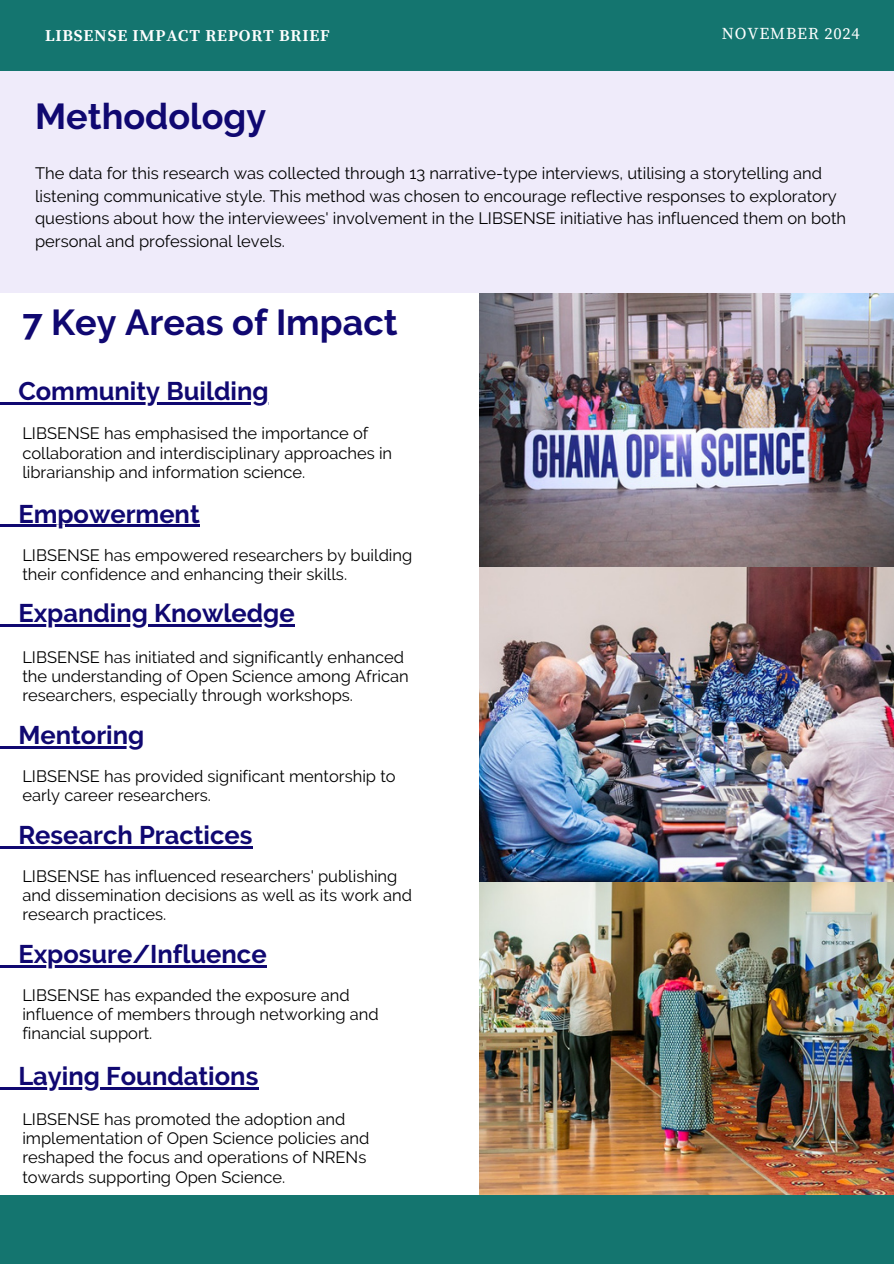
<style>
.page{position:relative;width:894px;height:1264px;background:#fff}
.page>*{position:absolute;margin:0;border:0;box-sizing:border-box;transform-origin:0 0}
.t1{font:700 36px "Raleway";color:#100871}
.t2{font:700 25.5px "Raleway";color:#100871}
.t3{font:16.5px/19.2px "Raleway";color:#000}
.t4{font:700 16.5px "Source Serif Pro";letter-spacing:.05em;color:#fff}
.t5{font:16.5px "Source Serif Pro";letter-spacing:.05em;color:#fff}
</style>
<div class="page">
<div style="left:0;top:0;width:893px;height:71px;background:#14756f"></div>
<img style="left:479px;top:292px;width:414px;height:903px">
<div style="left:0;top:71px;width:893px;height:221px;background:#efebfa"></div>
<svg style="left:0;top:846px;width:18px;height:2px"></svg>
<hr style="left:18px;top:846px;width:234px;height:2px;background:#100871">
<svg style="left:0;top:402px;width:18px;height:2px"></svg>
<hr style="left:18px;top:402px;width:250px;height:2px;background:#100871">
<svg style="left:0;top:525px;width:18px;height:2px"></svg>
<hr style="left:18px;top:525px;width:182px;height:2px;background:#100871">
<svg style="left:0;top:624px;width:18px;height:2px"></svg>
<hr style="left:18px;top:624px;width:277px;height:2px;background:#100871">
<svg style="left:0;top:746px;width:18px;height:2px"></svg>
<hr style="left:18px;top:746px;width:126px;height:2px;background:#100871">
<div style="left:0;top:1195px;width:893px;height:68px;background:#14756f"></div>
<hr style="left:0;top:964px;width:18px;height:3px;background:#100871">
<hr style="left:18px;top:964px;width:248px;height:3px;background:#100871">
<svg style="left:0;top:1087px;width:18px;height:2px"></svg>
<hr style="left:18px;top:1087px;width:240px;height:2px;background:#100871">
<h3 class="t4" style="left:45px;top:26px;width:286px">LIBSENSE IMPACT REPORT BRIEF</h3>
<h4 class="t5" style="left:721px;top:24px;width:139px">NOVEMBER 2024</h4>
<p class="t1" style="left:35px;top:96px;width:232px">Methodology</p>
<p class="t3" style="left:35px;top:162px;width:812px;line-height:22.5px">The data for this research was collected through 13 narrative-type interviews, utilising a storytelling and listening communicative style. This method was chosen to encourage reflective responses to exploratory questions about how the interviewees' involvement in the LIBSENSE initiative has influenced them on both personal and professional levels.</p>
<h1 class="t1" style="left:22px;top:301px;width:376px">7 Key Areas of Impact</h1>
<h2 class="t2" style="left:18px;top:376px;width:252px">Community Building</h2>
<p class="t3" style="left:22px;top:424px;width:371px">LIBSENSE has emphasised the importance of collaboration and interdisciplinary approaches in librarianship and information science.</p>
<h2 class="t2" style="left:18px;top:498px;width:183px">Empowerment</h2>
<p class="t3" style="left:22px;top:545px;width:391px">LIBSENSE has empowered researchers by building their confidence and enhancing their skills.</p>
<p class="t2" style="left:18px;top:597px;width:278px">Expanding Knowledge</p>
<h2 class="t3" style="left:22px;top:647px;width:388px">LIBSENSE has initiated and significantly enhanced the understanding of Open Science among African researchers, especially through workshops.</h2>
<p class="t2" style="left:18px;top:720px;width:127px">Mentoring</p>
<h2 class="t3" style="left:22px;top:766px;width:375px">LIBSENSE has provided significant mentorship to early career researchers.</h2>
<h1 class="t2" style="left:18px;top:819px;width:235px">Research Practices</h1>
<h2 class="t3" style="left:22px;top:866px;width:391px">LIBSENSE has influenced researchers' publishing and dissemination decisions as well as its work and research practices.</h2>
<h2 class="t2" style="left:18px;top:938px;width:250px">Exposure/Influence</h2>
<p class="t3" style="left:22px;top:985px;width:358px">LIBSENSE has expanded the exposure and influence of members through networking and financial support.</p>
<p class="t2" style="left:18px;top:1060px;width:241px">Laying Foundations</p>
<p class="t3" style="left:22px;top:1109px;width:348px">LIBSENSE has promoted the adoption and implementation of Open Science policies and reshaped the focus and operations of NRENs towards supporting Open Science.</p>
</div>
